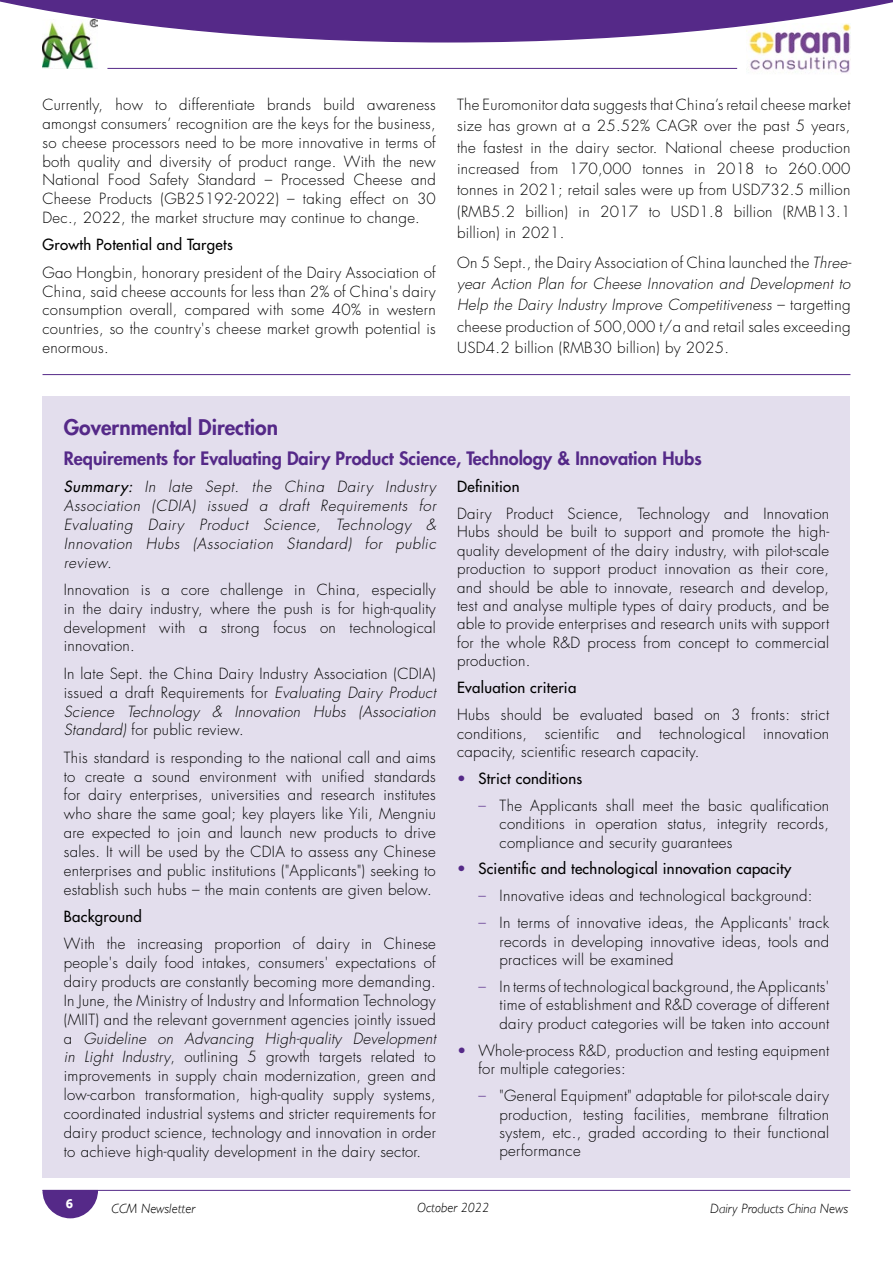
<style>
.page{position:relative;width:893px;height:1263px;background:#fff}
.page>*{position:absolute;margin:0;border:0;box-sizing:border-box;transform-origin:0 0}
.t1{font:800 21px "Futura Std";color:#552988}
.t2{font:800 18px "Futura Std";color:#552988}
.t3{font:300 15px/18.9px "Futura Std";letter-spacing:.02em;color:#000;text-align:justify}
.t4{font:italic 300 15px/18.9px "Futura Std";letter-spacing:.04em;color:#000;text-align:justify}
.t5{font:500 15px "Futura Std";letter-spacing:.02em;color:#000}
.t6{font:italic 300 13.5px "Gill Sans";color:#000}
.t7{font:700 13.5px "Hind";color:#fff}
.s1{font-style:italic}
.s2{font-weight:500}
.s3{color:#552988}
</style>
<div class="page">
<svg style="left:42px;top:1190px;width:56px;height:28px"></svg>
<hr style="left:43px;top:1190px;width:807px;height:1px;background:#552988">
<img style="left:749px;top:43px;width:101px;height:30px">
<svg style="left:0;top:0;width:893px;height:43px"></svg>
<hr style="left:107px;top:68px;width:630px;height:1px;background:#552988">
<img style="left:42px;top:19px;width:56px;height:50px">
<hr style="left:43px;top:374px;width:807px;height:1px;background:#552988">
<div style="left:43px;top:396px;width:807px;height:782px;background:#e3deed"></div>
<p class="t3" style="left:43px;top:96px;width:395px">Currently, how to differentiate brands build awareness amongst consumers’ recognition are the keys for the business, so cheese processors need to be more innovative in terms of both quality and diversity of product range. With the new National Food Safety Standard – Processed Cheese and Cheese Products (GB25192-2022) – taking effect on 30<br>Dec., 2022, the market structure may continue to change.</p>
<p class="t5" style="left:43px;top:235px;width:192px">Growth Potential and Targets</p>
<p class="t3" style="left:43px;top:263px;width:395px">Gao Hongbin, honorary president of the Dairy Association of China, said cheese accounts for less than 2% of China's dairy consumption overall, compared with some 40% in western countries, so the country's cheese market growth potential is enormous.</p>
<p class="t3" style="left:457px;top:94px;width:395px;line-height:21.3px">The Euromonitor data suggests that China’s retail cheese market size has grown at a 25.52% CAGR over the past 5 years, the fastest in the dairy sector. National cheese production increased from 170,000 tonnes in 2018 to 260.000 tonnes in 2021; retail sales were up from USD732.5 million (RMB5.2 billion) in 2017 to USD1.8 billion (RMB13.1 billion) in 2021.</p>
<p class="t3" style="left:457px;top:252px;width:396px;line-height:21.3px">On 5 Sept., the Dairy Association of China launched the <span class="s1">Three&shy;year Action Plan for Cheese Innovation and Development to Help the Dairy Industry Improve Competitiveness</span> – targetting cheese production of 500,000 t/a and retail sales exceeding USD4.2 billion (RMB30 billion) by 2025.</p>
<h1 class="t1" style="left:64px;top:414px;width:216px">Governmental Direction</h1>
<p class="t2" style="left:64px;top:447px;width:639px">Requirements for Evaluating Dairy Product Science, Technology &amp; Innovation Hubs</p>
<p class="t4" style="left:64px;top:478px;width:374px"><span class="s2">Summary:</span> In late Sept. the China Dairy Industry Association (CDIA) issued a draft Requirements for Evaluating Dairy Product Science, Technology &amp; Innovation Hubs (Association Standard) for public review.</p>
<p class="t3" style="left:64px;top:580px;width:374px">Innovation is a core challenge in China, especially in the dairy industry, where the push is for high-quality development with a strong focus on technological innovation.</p>
<p class="t3" style="left:64px;top:664px;width:374px">In late Sept. the China Dairy Industry Association (CDIA) issued a draft Requirements for <span class="s1">Evaluating Dairy Product Science Technology &amp; Innovation Hubs (Association Standard)</span> for public review.</p>
<p class="t3" style="left:64px;top:748px;width:374px">This standard is responding to the national call and aims to create a sound environment with unified standards for dairy enterprises, universities and research institutes who share the same goal; key players like Yili, Mengniu are expected to join and launch new products to drive sales. It will be used by the CDIA to assess any Chinese enterprises and public institutions ("Applicants") seeking to establish such hubs – the main contents are given below.</p>
<p class="t5" style="left:64px;top:907px;width:80px">Background</p>
<p class="t3" style="left:64px;top:935px;width:374px">With the increasing proportion of dairy in Chinese people's daily food intakes, consumers' expectations of dairy products are constantly becoming more demanding.<br>In June, the Ministry of Industry and Information Technology (MIIT) and the relevant government agencies jointly issued a <span class="s1">Guideline on Advancing High-quality Development in Light Industry</span>, outlining 5 growth targets related to improvements in supply chain modernization, green and low-carbon transformation, high-quality supply systems, coordinated industrial systems and stricter requirements for dairy product science, technology and innovation in order to achieve high-quality development in the dairy sector.</p>
<p class="t5" style="left:457px;top:477px;width:64px">Definition</p>
<p class="t3" style="left:457px;top:505px;width:374px;line-height:18.5px">Dairy Product Science, Technology and Innovation Hubs should be built to support and promote the high&shy;quality development of the dairy industry, with pilot-scale production to support product innovation as their core, and should be able to innovate, research and develop, test and analyse multiple types of dairy products, and be able to provide enterprises and research units with support for the whole R&amp;D process from concept to commercial production.</p>
<p class="t5" style="left:457px;top:678px;width:121px">Evaluation criteria</p>
<p class="t3" style="left:457px;top:706px;width:374px;line-height:18.5px">Hubs should be evaluated based on 3 fronts: strict conditions, scientific and technological innovation capacity, scientific research capacity.</p>
<p class="t5" style="left:457px;top:769px;width:127px"><span class="s3">•</span> Strict conditions</p>
<p class="t3" style="left:500px;top:796px;width:331px;line-height:18.5px;text-indent:-21px"><span class="s3">–</span> The Applicants shall meet the basic qualification conditions in operation status, integrity records, compliance and security guarantees</p>
<p class="t5" style="left:457px;top:859px;width:336px"><span class="s3">•</span> Scientific and technological innovation capacity</p>
<p class="t3" style="left:478px;top:887px;width:336px"><span class="s3">–</span> Innovative ideas and technological background:</p>
<p class="t3" style="left:500px;top:914px;width:331px;line-height:18.5px;text-indent:-21px"><span class="s3">–</span> In terms of innovative ideas, the Applicants' track records in developing innovative ideas, tools and practices will be examined</p>
<p class="t3" style="left:500px;top:978px;width:331px;line-height:18.5px;text-indent:-21px"><span class="s3">–</span> In terms of technological background, the Applicants' time of establishment and R&amp;D coverage of different dairy product categories will be taken into account</p>
<p class="t3" style="left:478px;top:1041px;width:352px;line-height:18.5px;text-indent:-21px"><span class="s3">•</span> Whole-process R&amp;D, production and testing equipment for multiple categories:</p>
<p class="t3" style="left:500px;top:1087px;width:331px;line-height:18.5px;text-indent:-21px"><span class="s3">–</span> "General Equipment" adaptable for pilot-scale dairy production, testing facilities, membrane filtration system, etc., graded according to their functional performance</p>
<p class="t7" style="left:66px;top:1195px;width:9px">6</p>
<p class="t6" style="left:112px;top:1201px;width:85px">CCM Newsletter</p>
<p class="t6" style="left:417px;top:1200px;width:73px">October 2022</p>
<p class="t6" style="left:710px;top:1201px;width:139px">Dairy Products China News</p>
</div>
